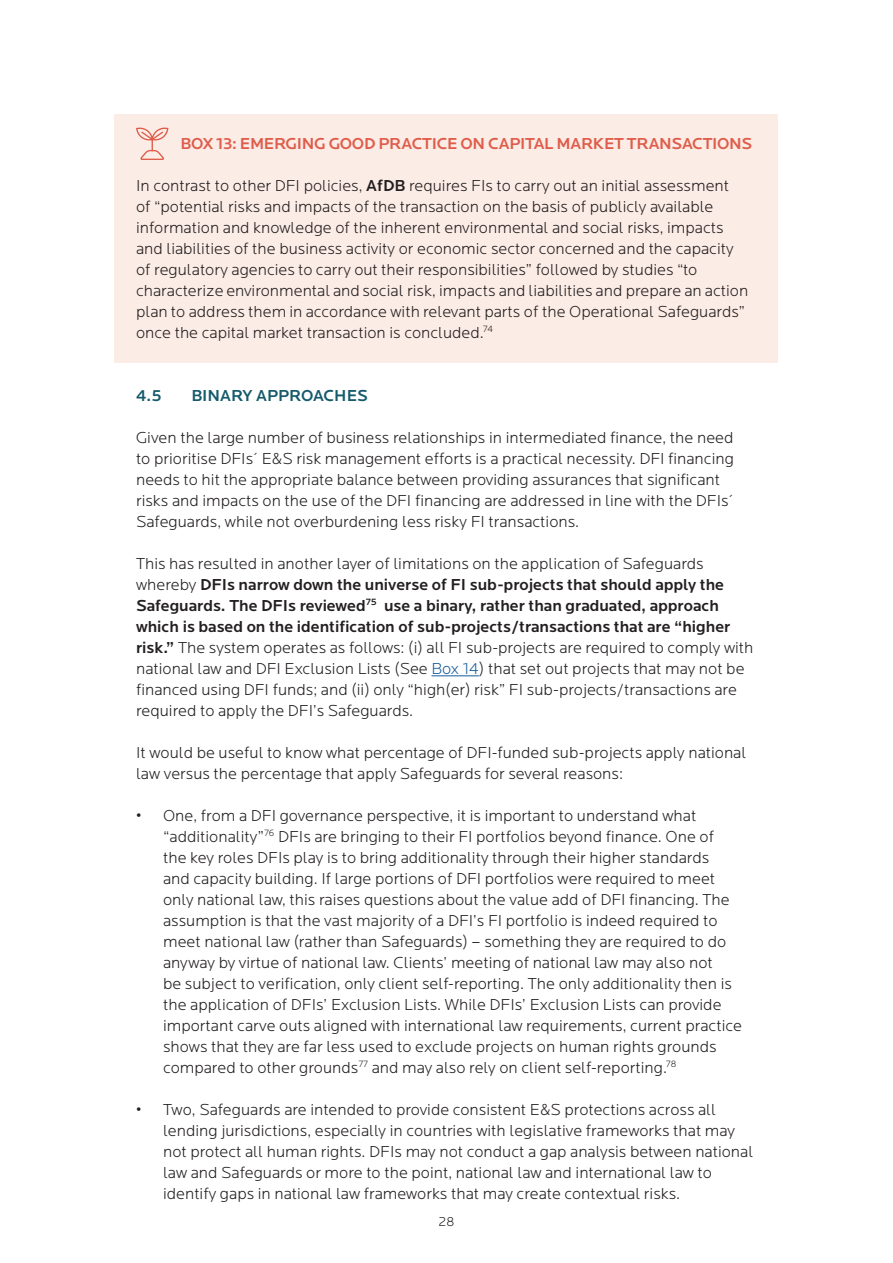
<style>
.page{position:relative;width:893px;height:1263px;background:#fff}
.page>*{position:absolute;margin:0;border:0;box-sizing:border-box;transform-origin:0 0}
.Factbox_1C_-_orange{font:300 16.5px/21px "Locator";color:#231f20}
.Body_text{font:300 16.5px/21px "Locator";color:#231f20}
.Factbox_1C_-_orange-2{font:500 16.5px "Locator";letter-spacing:-.02em;color:#df5c4b}
.t1{font:500 16.5px "Locator";color:#155a6b}
.t2{font:300 13.5px "Locator";color:#231f20}
.s1{font-weight:500}
.s2{color:#175d9e}
</style>
<div class="page">
<div style="left:115px;top:115px;width:663px;height:59px;background:#fbece5"></div>
<div style="left:115px;top:157px;width:663px;height:206px;background:#fbece5"></div>
<hr style="left:431px;top:675px;width:48px;height:1px;background:#175d9e">
<svg style="left:136px;top:128px;width:33px;height:32px"></svg>
<p class="Factbox_1C_-_orange-2" style="left:180px;top:134px;width:573px">BOX 13: EMERGING GOOD PRACTICE ON CAPITAL MARKET TRANSACTIONS</p>
<p class="Factbox_1C_-_orange" style="left:136px;top:175px;width:614px">In contrast to other DFI policies, <span class="s1">AfDB</span> requires FIs to carry out an initial assessment<br>of “potential risks and impacts of the transaction on the basis of publicly available information and knowledge of the inherent environmental and social risks, impacts and liabilities of the business activity or economic sector concerned and the capacity of regulatory agencies to carry out their responsibilities” followed by studies “to characterize environmental and social risk, impacts and liabilities and prepare an action plan to address them in accordance with relevant parts of the Operational Safeguards” once the capital market transaction is concluded.<sup>74</sup></p>
<h2 class="t1" style="left:136px;top:386px;width:27px">4.5</h2>
<h2 class="t1" style="left:191px;top:386px;width:178px">BINARY APPROACHES</h2>
<p class="Body_text" style="left:136px;top:427px;width:599px">Given the large number of business relationships in intermediated finance, the need to prioritise DFIs´ E&amp;S risk management efforts is a practical necessity. DFI financing needs to hit the appropriate balance between providing assurances that significant risks and impacts on the use of the DFI financing are addressed in line with the DFIs´ Safeguards, while not overburdening less risky FI transactions.</p>
<p class="Body_text" style="left:136px;top:553px;width:619px">This has resulted in another layer of limitations on the application of Safeguards whereby <span class="s1">DFIs narrow down the universe of FI sub-projects that should apply the Safeguards. The DFIs reviewed</span><sup>75</sup> <span class="s1">use a binary, rather than graduated, approach which is based on the identification of sub-projects/transactions that are “higher risk.”</span> The system operates as follows: (i) all FI sub-projects are required to comply with national law and DFI Exclusion Lists (See <span class="s2">Box 14</span>) that set out projects that may not be financed using DFI funds; and (ii) only “high(er) risk” FI sub-projects/transactions are required to apply the DFI’s Safeguards.</p>
<p class="Body_text" style="left:136px;top:742px;width:612px">It would be useful to know what percentage of DFI-funded sub-projects apply national law versus the percentage that apply Safeguards for several reasons:</p>
<p class="Factbox_1C_-_orange" style="left:163px;top:805px;width:580px;text-indent:-27px">• One, from a DFI governance perspective, it is important to understand what “additionality”<sup>76</sup> DFIs are bringing to their FI portfolios beyond finance. One of<br>the key roles DFIs play is to bring additionality through their higher standards<br>and capacity building. If large portions of DFI portfolios were required to meet only national law, this raises questions about the value add of DFI financing. The assumption is that the vast majority of a DFI’s FI portfolio is indeed required to meet national law (rather than Safeguards) – something they are required to do anyway by virtue of national law. Clients’ meeting of national law may also not<br>be subject to verification, only client self-reporting. The only additionality then is the application of DFIs’ Exclusion Lists. While DFIs’ Exclusion Lists can provide important carve outs aligned with international law requirements, current practice shows that they are far less used to exclude projects on human rights grounds compared to other grounds<sup>77</sup> and may also rely on client self-reporting.<sup>78</sup></p>
<p class="Factbox_1C_-_orange" style="left:163px;top:1099px;width:592px;text-indent:-27px">• Two, Safeguards are intended to provide consistent E&amp;S protections across all lending jurisdictions, especially in countries with legislative frameworks that may not protect all human rights. DFIs may not conduct a gap analysis between national law and Safeguards or more to the point, national law and international law to identify gaps in national law frameworks that may create contextual risks.</p>
<p class="t2" style="left:439px;top:1215px;width:17px">28</p>
</div>
